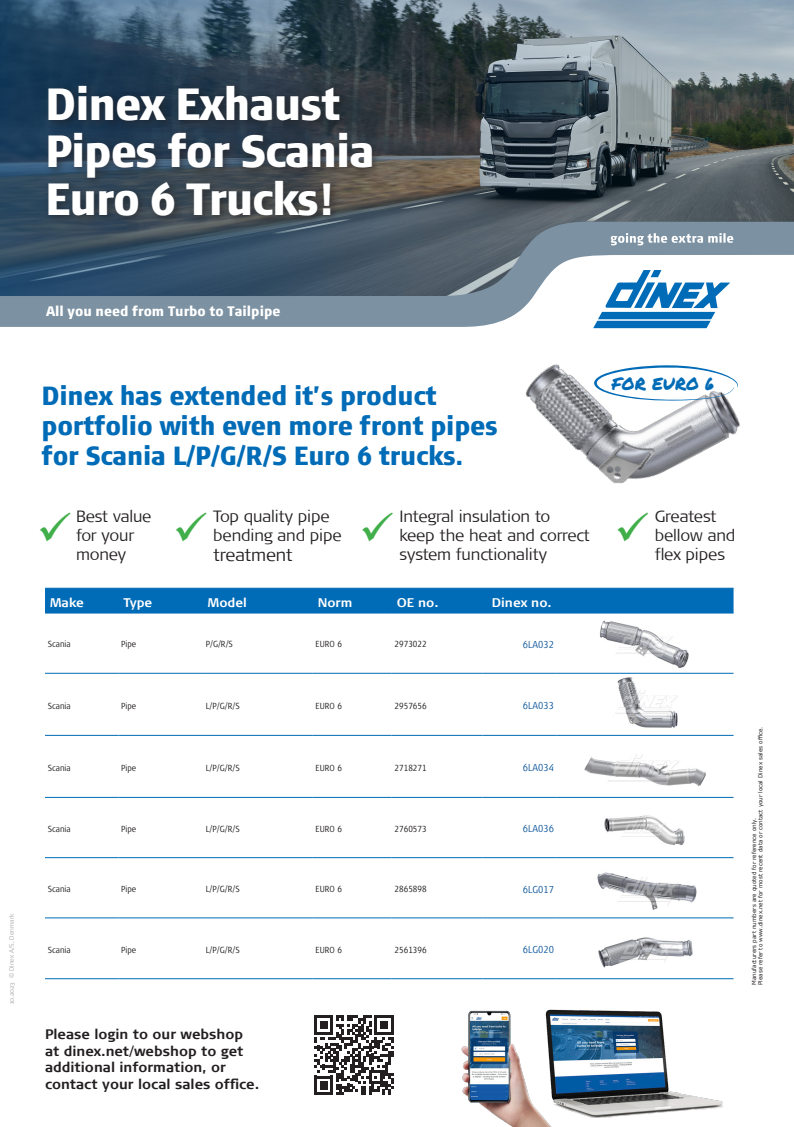
<style>
.page{position:relative;width:794px;height:1127px;background:#fff}
.page>*{position:absolute;margin:0;border:0;box-sizing:border-box;transform-origin:0 0}
.t1{font:900 45px/47.5px "Signa Cond Column";letter-spacing:-.025em;color:#fff}
.body_mellemrubrik_a_line_to_grid{font:900 26.25px/30px "Signa Cond Column";letter-spacing:-.01em;color:#006bb6}
.t2{font:300 17.5px "Signa Column";letter-spacing:-.01em;color:#231f20}
.t3{font:17.38px "Permanent Marker";color:#006bb6}
.t4{font:300 16.25px/18.8px "Signa Column";letter-spacing:-.01em;color:#231f20}
.t5{font:700 13.75px/16.5px "Signa Normal";color:#231f20}
.t6{font:900 13.75px "Signa Cond Column";color:#fff}
.t7{font:700 12.5px "Signa Normal";color:#fff}
.t8{font:300 10px "Signa Cond Column";color:#175d9e}
.t9{font:300 8.75px "Signa Cond Column";color:#231f20}
.ID{font:300 6.25px "Signa Normal";color:#a8a9ad}
.t10{font:5.62px "Verdana";color:#231f20}
</style>
<div class="page">
<img style="left:0;top:0;width:794px;height:222px">
<svg style="left:45px;top:587px;width:689px;height:502px"></svg>
<svg style="left:0;top:222px;width:794px;height:105px;background:#687b8c"></svg>
<svg style="left:593px;top:270px;width:137px;height:29px"></svg>
<svg style="left:611px;top:233px;width:122px;height:12px"></svg>
<div style="left:45px;top:589px;width:688px;height:24px;background:#006bb6"></div>
<hr style="left:45px;top:588px;width:73px;height:1px;background:#006bb6">
<hr style="left:118px;top:588px;width:85px;height:1px;background:#006bb6">
<hr style="left:203px;top:588px;width:110px;height:1px;background:#006bb6">
<hr style="left:313px;top:588px;width:79px;height:1px;background:#006bb6">
<hr style="left:392px;top:588px;width:90px;height:1px;background:#006bb6">
<hr style="left:482px;top:588px;width:75px;height:1px;background:#006bb6">
<hr style="left:557px;top:588px;width:176px;height:1px;background:#006bb6">
<hr style="left:45px;top:613px;width:73px;height:1px;background:#006bb6">
<hr style="left:118px;top:613px;width:85px;height:1px;background:#006bb6">
<hr style="left:203px;top:613px;width:110px;height:1px;background:#006bb6">
<hr style="left:313px;top:613px;width:79px;height:1px;background:#006bb6">
<hr style="left:392px;top:613px;width:90px;height:1px;background:#006bb6">
<hr style="left:482px;top:613px;width:75px;height:1px;background:#006bb6">
<hr style="left:557px;top:613px;width:176px;height:1px;background:#006bb6">
<hr style="left:45px;top:673px;width:73px;height:1px;background:#006bb6">
<hr style="left:118px;top:673px;width:85px;height:1px;background:#006bb6">
<hr style="left:203px;top:673px;width:110px;height:1px;background:#006bb6">
<hr style="left:313px;top:673px;width:79px;height:1px;background:#006bb6">
<hr style="left:392px;top:673px;width:90px;height:1px;background:#006bb6">
<hr style="left:482px;top:673px;width:75px;height:1px;background:#006bb6">
<hr style="left:557px;top:673px;width:176px;height:1px;background:#006bb6">
<hr style="left:45px;top:735px;width:73px;height:1px;background:#006bb6">
<hr style="left:118px;top:735px;width:85px;height:1px;background:#006bb6">
<hr style="left:203px;top:735px;width:110px;height:1px;background:#006bb6">
<hr style="left:313px;top:735px;width:79px;height:1px;background:#006bb6">
<hr style="left:392px;top:735px;width:90px;height:1px;background:#006bb6">
<hr style="left:482px;top:735px;width:75px;height:1px;background:#006bb6">
<hr style="left:557px;top:735px;width:176px;height:1px;background:#006bb6">
<hr style="left:45px;top:797px;width:73px;height:1px;background:#006bb6">
<hr style="left:118px;top:797px;width:85px;height:1px;background:#006bb6">
<hr style="left:203px;top:797px;width:110px;height:1px;background:#006bb6">
<hr style="left:313px;top:797px;width:79px;height:1px;background:#006bb6">
<hr style="left:392px;top:797px;width:90px;height:1px;background:#006bb6">
<hr style="left:482px;top:797px;width:75px;height:1px;background:#006bb6">
<hr style="left:557px;top:797px;width:176px;height:1px;background:#006bb6">
<hr style="left:45px;top:857px;width:73px;height:1px;background:#006bb6">
<hr style="left:118px;top:857px;width:85px;height:1px;background:#006bb6">
<hr style="left:203px;top:857px;width:110px;height:1px;background:#006bb6">
<hr style="left:313px;top:857px;width:79px;height:1px;background:#006bb6">
<hr style="left:392px;top:857px;width:90px;height:1px;background:#006bb6">
<hr style="left:482px;top:857px;width:75px;height:1px;background:#006bb6">
<hr style="left:557px;top:857px;width:176px;height:1px;background:#006bb6">
<hr style="left:45px;top:917px;width:73px;height:1px;background:#006bb6">
<hr style="left:118px;top:917px;width:85px;height:1px;background:#006bb6">
<hr style="left:203px;top:917px;width:110px;height:1px;background:#006bb6">
<hr style="left:313px;top:917px;width:79px;height:1px;background:#006bb6">
<hr style="left:392px;top:917px;width:90px;height:1px;background:#006bb6">
<hr style="left:482px;top:917px;width:75px;height:1px;background:#006bb6">
<hr style="left:557px;top:917px;width:176px;height:1px;background:#006bb6">
<hr style="left:45px;top:978px;width:73px;height:1px;background:#006bb6">
<hr style="left:118px;top:978px;width:85px;height:1px;background:#006bb6">
<hr style="left:203px;top:978px;width:110px;height:1px;background:#006bb6">
<hr style="left:313px;top:978px;width:79px;height:1px;background:#006bb6">
<hr style="left:392px;top:978px;width:90px;height:1px;background:#006bb6">
<hr style="left:482px;top:978px;width:75px;height:1px;background:#006bb6">
<hr style="left:557px;top:978px;width:176px;height:1px;background:#006bb6">
<img style="left:597px;top:616px;width:92px;height:52px">
<img style="left:612px;top:676px;width:69px;height:55px">
<img style="left:582px;top:752px;width:126px;height:36px">
<img style="left:603px;top:805px;width:83px;height:48px">
<img style="left:595px;top:869px;width:103px;height:42px">
<img style="left:597px;top:927px;width:95px;height:44px">
<div style="left:44px;top:80px;width:338px;height:145px;background:#231f20;opacity:.6"></div>
<img style="left:425px;top:299px;width:360px;height:185px">
<img style="left:531px;top:993px;width:195px;height:125px">
<img style="left:440px;top:1002px;width:113px;height:125px">
<svg style="left:314px;top:1015px;width:79px;height:80px"></svg>
<svg style="left:594px;top:364px;width:144px;height:37px"></svg>
<p class="t1" style="left:45px;top:80px;width:331px">Dinex Exhaust<br>Pipes for Scania<br>Euro 6 Trucks!</p>
<p class="ID" style="left:8px;top:1004px;width:92px;rotate:-90deg">10.2023 © Dinex A/S, Denmark</p>
<p class="t6" style="left:46px;top:303px;width:236px">All you need from Turbo to Tailpipe</p>
<p class="body_mellemrubrik_a_line_to_grid" style="left:42px;top:381px;width:458px">Dinex has extended it’s product portfolio with even more front pipes for Scania L/P/G/R/S Euro 6 trucks.</p>
<p class="t4" style="left:76px;top:507px;width:77px">Best value for your money</p>
<p class="t4" style="left:213px;top:507px;width:130px">Top quality pipe bending and pipe</p>
<p class="t2" style="left:213px;top:545px;width:81px">treatment</p>
<p class="t4" style="left:399px;top:507px;width:192px">Integral insulation to<br>keep the heat and correct system functionality</p>
<p class="t7" style="left:50px;top:595px;width:35px">Make</p>
<p class="t7" style="left:123px;top:595px;width:30px">Type</p>
<p class="t7" style="left:208px;top:595px;width:40px">Model</p>
<p class="t7" style="left:318px;top:595px;width:36px">Norm</p>
<p class="t7" style="left:397px;top:595px;width:43px">OE no.</p>
<p class="t7" style="left:492px;top:595px;width:61px">Dinex no.</p>
<p class="t9" style="left:48px;top:639px;width:24px">Scania</p>
<p class="t9" style="left:121px;top:639px;width:16px">Pipe</p>
<p class="t9" style="left:206px;top:639px;width:29px">P/G/R/S</p>
<p class="t9" style="left:316px;top:639px;width:28px">EURO 6</p>
<p class="t9" style="left:394px;top:639px;width:34px">2973022</p>
<p class="t8" style="left:523px;top:639px;width:33px">6LA032</p>
<p class="t9" style="left:48px;top:701px;width:24px">Scania</p>
<p class="t9" style="left:121px;top:701px;width:16px">Pipe</p>
<p class="t9" style="left:206px;top:701px;width:35px">L/P/G/R/S</p>
<p class="t9" style="left:316px;top:701px;width:28px">EURO 6</p>
<p class="t9" style="left:394px;top:701px;width:34px">2957656</p>
<p class="t8" style="left:523px;top:700px;width:33px">6LA033</p>
<p class="t9" style="left:48px;top:763px;width:24px">Scania</p>
<p class="t9" style="left:121px;top:763px;width:16px">Pipe</p>
<p class="t9" style="left:206px;top:763px;width:35px">L/P/G/R/S</p>
<p class="t9" style="left:316px;top:763px;width:28px">EURO 6</p>
<p class="t9" style="left:394px;top:763px;width:34px">2718271</p>
<p class="t8" style="left:523px;top:762px;width:33px">6LA034</p>
<p class="t9" style="left:48px;top:824px;width:24px">Scania</p>
<p class="t9" style="left:121px;top:824px;width:16px">Pipe</p>
<p class="t9" style="left:206px;top:824px;width:35px">L/P/G/R/S</p>
<p class="t9" style="left:316px;top:824px;width:28px">EURO 6</p>
<p class="t9" style="left:394px;top:824px;width:34px">2760573</p>
<p class="t8" style="left:523px;top:823px;width:33px">6LA036</p>
<p class="t9" style="left:48px;top:884px;width:24px">Scania</p>
<p class="t9" style="left:121px;top:884px;width:16px">Pipe</p>
<p class="t9" style="left:206px;top:884px;width:35px">L/P/G/R/S</p>
<p class="t9" style="left:316px;top:884px;width:28px">EURO 6</p>
<p class="t9" style="left:394px;top:884px;width:34px">2865898</p>
<p class="t8" style="left:523px;top:883px;width:33px">6LG017</p>
<p class="t9" style="left:48px;top:944px;width:24px">Scania</p>
<p class="t9" style="left:121px;top:944px;width:16px">Pipe</p>
<p class="t9" style="left:206px;top:944px;width:35px">L/P/G/R/S</p>
<p class="t9" style="left:316px;top:944px;width:28px">EURO 6</p>
<p class="t9" style="left:394px;top:944px;width:34px">2561396</p>
<p class="t8" style="left:523px;top:944px;width:33px">6LG020</p>
<p class="t5" style="left:45px;top:1026px;width:216px">Please login to our webshop at dinex.net/webshop to get additional information, or contact your local sales office.</p>
<p class="t3" style="left:612px;top:370px;width:104px">FOR EURO 6</p>
<p class="t4" style="left:654px;top:507px;width:82px">Greatest bellow and flex pipes</p>
<p class="t10" style="left:756px;top:985px;width:260px;rotate:-90deg">Please refer to www.dinex.net for most recent data or contact your local Dinex sales office.</p>
<p class="t10" style="left:750px;top:985px;width:169px;rotate:-90deg">Manufacturers part numbers are quoted for reference only.</p>
</div>
